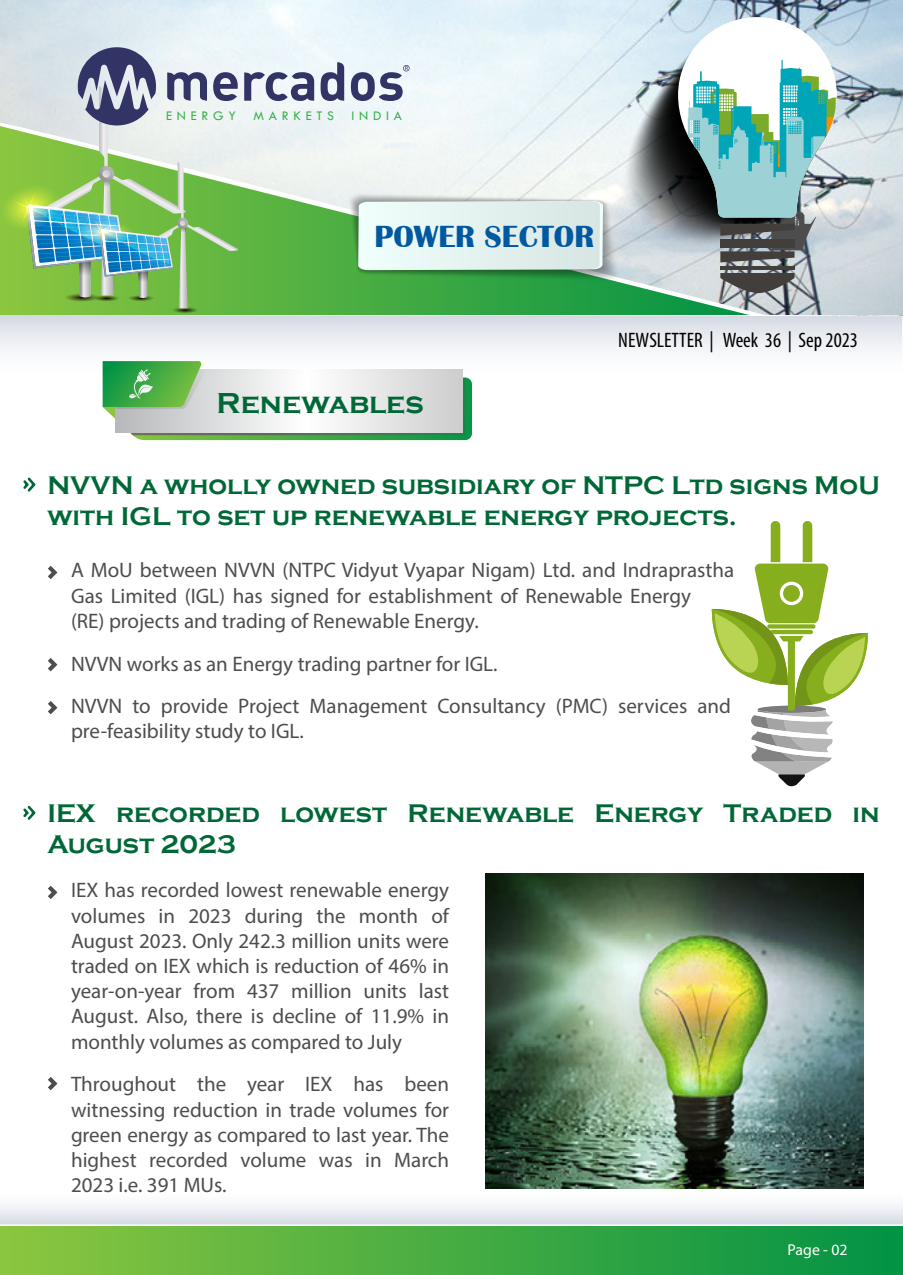
<style>
.page{position:relative;width:903px;height:1275px;background:#fff}
.page>*{position:absolute;margin:0;border:0;box-sizing:border-box;transform-origin:0 0}
.t1{font:700 31.5px "Britannic";color:#0058a0}
.t2{font:700 29.75px "Copperplate Gothic";color:#006837}
.t3{font:700 26.25px/31.5px "Copperplate Gothic";color:#006837}
.t4{font:21px/25.2px "Myriad Pro";color:#4d4d4d;text-align:justify}
.t5{font:condensed 21px "Myriad Pro";color:#000}
.t6{font:15.75px "Myriad Pro";color:#fff}
.t7{font:13.65px "Tw Cen";letter-spacing:.35em;color:#37b34a}
</style>
<div class="page">
<svg style="left:48px;top:566px;width:9px;height:13px"></svg>
<svg style="left:48px;top:658px;width:9px;height:13px"></svg>
<svg style="left:48px;top:701px;width:9px;height:13px"></svg>
<svg style="left:23px;top:477px;width:13px;height:15px"></svg>
<svg style="left:48px;top:886px;width:9px;height:13px"></svg>
<svg style="left:48px;top:1077px;width:9px;height:13px"></svg>
<svg style="left:23px;top:806px;width:13px;height:14px"></svg>
<svg style="left:102px;top:374px;width:370px;height:66px"></svg>
<svg style="left:711px;top:521px;width:157px;height:266px"></svg>
<div style="left:0;top:1226px;width:903px;height:49px;background:linear-gradient(to right,#8cc63f,#019245)"></div>
<svg style="left:0;top:315px;width:902px;height:59px"></svg>
<img style="left:0;top:0;width:903px;height:315px">
<svg style="left:172px;top:306px;width:26px;height:7px"></svg>
<svg style="left:0;top:1205px;width:903px;height:19px"></svg>
<svg style="left:244px;top:72px;width:70px;height:29px"></svg>
<svg style="left:321px;top:17px;width:516px;height:276px"></svg>
<svg style="left:0;top:47px;width:238px;height:261px;background:#9bc297"></svg>
<img style="left:486px;top:874px;width:378px;height:315px">
<p class="t7" style="left:166px;top:107px;width:71px">ENERGY</p>
<p class="t7" style="left:253px;top:107px;width:82px">MARKETS</p>
<p class="t7" style="left:351px;top:107px;width:52px">INDIA</p>
<h1 class="t1" style="left:375px;top:218px;width:221px">POWER SECTOR</h1>
<h2 class="t2" style="left:217px;top:386px;width:209px">Renewables</h2>
<p class="t5" style="left:618px;top:327px;width:241px">NEWSLETTER | Week 36 | Sep 2023</p>
<p class="t3" style="left:47px;top:470px;width:834px">NVVN a wholly owned subsidiary of NTPC Ltd signs MoU with IGL to set up renewable energy projects.</p>
<p class="t4" style="left:71px;top:557px;width:665px;text-align:left">A MoU between NVVN (NTPC Vidyut Vyapar Nigam) Ltd. and Indraprastha<br>Gas Limited (IGL) has signed for establishment of Renewable Energy<br>(RE) projects and trading of Renewable Energy.</p>
<p class="t4" style="left:71px;top:642px;width:662px;line-height:42.7px">NVVN works as an Energy trading partner for IGL.<br>NVVN to provide Project Management Consultancy (PMC) services and</p>
<p class="t4" style="left:71px;top:718px;width:234px">pre-feasibility study to IGL.</p>
<p class="t3" style="left:47px;top:798px;width:834px">IEX recorded lowest Renewable Energy Traded in<br>August 2023</p>
<p class="t4" style="left:71px;top:877px;width:380px">IEX has recorded lowest renewable energy volumes in 2023 during the month of August 2023. Only 242.3 million units were traded on IEX which is reduction of 46% in year-on-year from 437 million units last August. Also, there is decline of 11.9% in monthly volumes as compared to July</p>
<p class="t4" style="left:71px;top:1071px;width:380px">Throughout the year IEX has been witnessing reduction in trade volumes for green energy as compared to last year. The highest recorded volume was in March 2023 i.e. 391 MUs.</p>
<p class="t6" style="left:787px;top:1240px;width:61px">Page - 02</p>
</div>
